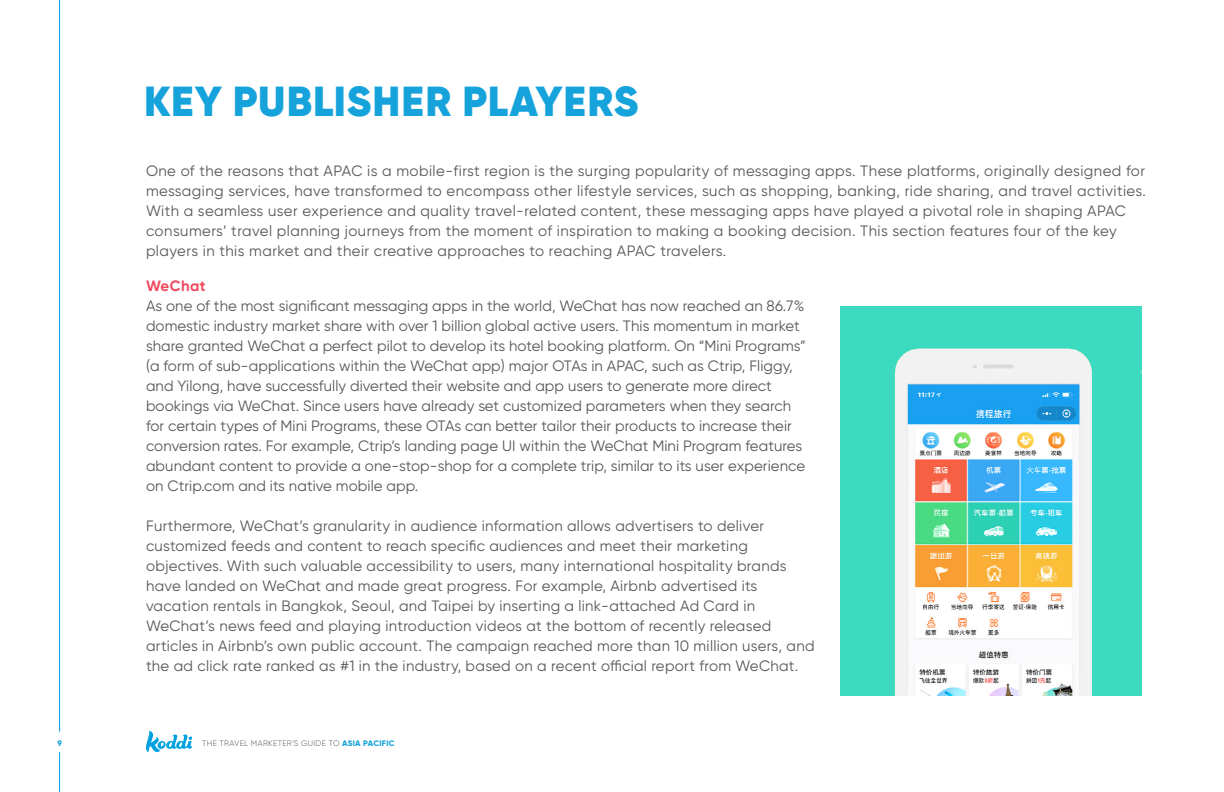
<style>
.page{position:relative;width:1224px;height:792px;background:#fff}
.page>*{position:absolute;margin:0;border:0;box-sizing:border-box;transform-origin:0 0}
.t1{font:900 42px "Gilroy";letter-spacing:.02em;color:#16a3db}
.t2{font:15px/20px "Gilroy";letter-spacing:.01em;color:#56575b}
.t3{font:15px/20px "Gilroy";letter-spacing:.03em;color:#56575b}
.t4{font:700 15px "Gilroy";letter-spacing:.03em;color:#ef495f}
.t5{font:300 8px "Gilroy";letter-spacing:.04em;color:#56575b}
.t6{font:800 8px "Gilroy";color:#16a3db}
.s1{font-weight:800;color:#16a3db}
</style>
<div class="page">
<svg style="left:146px;top:731px;width:46px;height:21px"></svg>
<hr style="left:59px;top:0;width:1px;height:732px;background:#00a2df">
<hr style="left:59px;top:752px;width:1px;height:40px;background:#00a2df">
<img style="left:840px;top:306px;width:301px;height:390px">
<h1 class="t1" style="left:144px;top:75px;width:496px">KEY PUBLISHER PLAYERS</h1>
<p class="t3" style="left:146px;top:161px;width:1002px">One of the reasons that APAC is a mobile-first region is the surging popularity of messaging apps. These platforms, originally designed for messaging services, have transformed to encompass other lifestyle services, such as shopping, banking, ride sharing, and travel activities.<br>With a seamless user experience and quality travel-related content, these messaging apps have played a pivotal role in shaping APAC consumers’ travel planning journeys from the moment of inspiration to making a booking decision. This section features four of the key players in this market and their creative approaches to reaching APAC travelers.</p>
<p class="t4" style="left:146px;top:276px;width:61px">WeChat</p>
<p class="t2" style="left:146px;top:296px;width:661px">As one of the most significant messaging apps in the world, WeChat has now reached an 86.7% domestic industry market share with over 1 billion global active users. This momentum in market share granted WeChat a perfect pilot to develop its hotel booking platform. On “Mini Programs” (a form of sub-applications within the WeChat app) major OTAs in APAC, such as Ctrip, Fliggy, and Yilong, have successfully diverted their website and app users to generate more direct bookings via WeChat. Since users have already set customized parameters when they search for certain types of Mini Programs, these OTAs can better tailor their products to increase their conversion rates. For example, Ctrip’s landing page UI within the WeChat Mini Program features abundant content to provide a one-stop-shop for a complete trip, similar to its user experience on Ctrip.com and its native mobile app.</p>
<p class="t2" style="left:146px;top:516px;width:670px">Furthermore, WeChat’s granularity in audience information allows advertisers to deliver customized feeds and content to reach specific audiences and meet their marketing objectives. With such valuable accessibility to users, many international hospitality brands have landed on WeChat and made great progress. For example, Airbnb advertised its vacation rentals in Bangkok, Seoul, and Taipei by inserting a link-attached Ad Card in WeChat’s news feed and playing introduction videos at the bottom of recently released articles in Airbnb’s own public account. The campaign reached more than 10 million users, and the ad click rate ranked as #1 in the industry, based on a recent official report from WeChat.</p>
<p class="t6" style="left:57px;top:738px;width:6px">9</p>
<p class="t5" style="left:202px;top:738px;width:194px">THE TRAVEL MARKETER’S GUIDE TO <span class="s1">ASIA PACIFIC</span></p>
</div>
